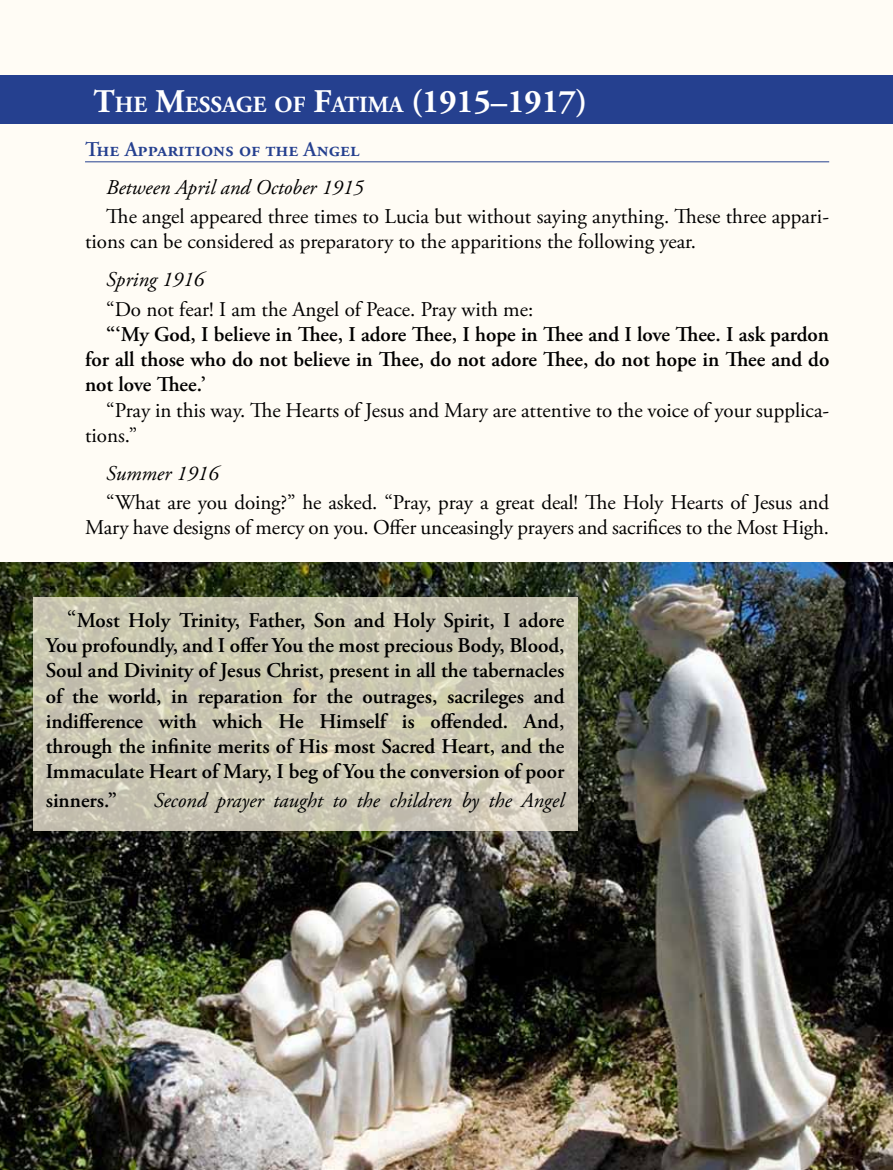
<style>
.page{position:relative;width:893px;height:1170px;background:#fff}
.page>*{position:absolute;margin:0;border:0;box-sizing:border-box;transform-origin:0 0}
.t1{font:700 23.1px "Adobe Garamond Pro";color:#fff}
.t2{font:600 21px/25.2px "Adobe Garamond Pro";letter-spacing:-.01em;color:#000;text-align:justify}
.t3{font:21px/25.2px "Adobe Garamond Pro";letter-spacing:-.02em;color:#000}
.t4{font:italic 21px "Adobe Garamond Pro";color:#000}
.t5{font:600 21px "Adobe Garamond Pro";color:#25408f}
.s1{font-size:33px}
.s2{font-weight:400;font-size:24px}
</style>
<div class="page">
<div style="left:0;top:0;width:893px;height:1169px;background:#fffcf5"></div>
<hr style="left:85px;top:161px;width:744px;height:1px;background:#25408f">
<div style="left:0;top:75px;width:893px;height:49px;background:#25408f"></div>
<img style="left:0;top:562px;width:893px;height:607px">
<svg style="left:33px;top:596px;width:544px;height:234px;background:#cac6b2"></svg>
<p class="t1" style="left:94px;top:91px;width:495px"><span class="s1">T</span>HE <span class="s1">M</span>ESSAGE OF <span class="s1">F</span>ATIMA <span class="s1">(1915–1917)</span></p>
<p class="t5" style="left:85px;top:137px;width:276px">The Apparitions of the Angel</p>
<p class="t4" style="left:106px;top:174px;width:259px">Between April and October 1915</p>
<p class="t3" style="left:85px;top:204px;width:745px;text-indent:21px">The angel appeared three times to Lucia but without saying anything. These three appari&shy;tions can be considered as preparatory to the apparitions the following year.</p>
<p class="t4" style="left:106px;top:267px;width:99px">Spring 1916</p>
<p class="t3" style="left:106px;top:297px;width:429px">“Do not fear! I am the Angel of Peace. Pray with me:</p>
<p class="t2" style="left:85px;top:322px;width:746px;text-indent:21px">“‘My God, I believe in Thee, I adore Thee, I hope in Thee and I love Thee. I ask pardon for all those who do not believe in Thee, do not adore Thee, do not hope in Thee and do not love Thee.’</p>
<p class="t3" style="left:85px;top:398px;width:746px;text-indent:21px">“Pray in this way. The Hearts of Jesus and Mary are attentive to the voice of your supplica&shy;tions.”</p>
<p class="t4" style="left:106px;top:460px;width:114px">Summer 1916</p>
<p class="t3" style="left:85px;top:490px;width:746px;text-align:right">“What are you doing?” he asked. “Pray, pray a great deal! The Holy Hearts of Jesus and<br>Mary have designs of mercy on you. Offer unceasingly prayers and sacrifices to the Most High.</p>
<p class="t2" style="left:46px;top:608px;width:520px;text-indent:21px"><span class="s2">“</span>Most Holy Trinity, Father, Son and Holy Spirit, I adore You profoundly, and I offer You the most precious Body, Blood, Soul and Divinity of Jesus Christ, present in all the tabernacles of the world, in reparation for the outrages, sacrileges and indifference with which He Himself is offended. And, through the infinite merits of His most Sacred Heart, and the Immaculate Heart of Mary, I beg of You the conversion of poor</p>
<p class="t2" style="left:46px;top:787px;width:73px">sinners.”</p>
<p class="t4" style="left:154px;top:787px;width:412px">Second prayer taught to the children by the Angel</p>
</div>
